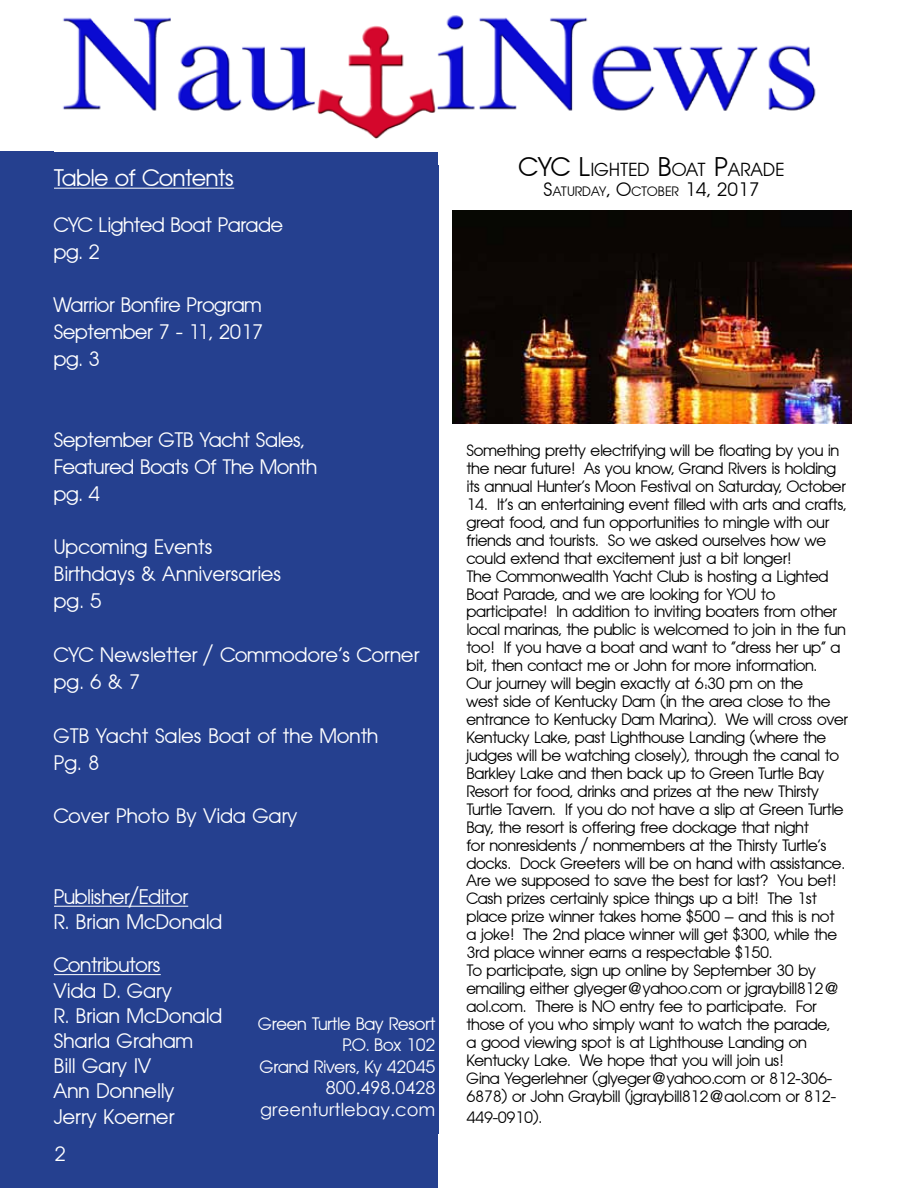
<style>
.page{position:relative;width:918px;height:1188px;background:#fff}
.page>*{position:absolute;margin:0;border:0;box-sizing:border-box;transform-origin:0 0}
.t1{font:23.85px "Avantage Normal";color:#fff}
.t2{font:21px/25.2px "Avantage Normal";letter-spacing:.02em;color:#fff}
.t3{font:21px/25.2px "Avantage Normal";color:#fff}
.t4{font:20.85px/26.8px "Avantage Normal";letter-spacing:.02em;color:#fff}
.t5{font:20.85px/26.8px "Avantage Normal";color:#fff}
.t6{font:18.9px "Avantage Normal";letter-spacing:.03em;color:#000}
.t7{font:18px/21.6px "Avantage Normal";color:#fff;text-align:right}
.t8{font:18px/21.6px "Century Gothic";color:#fff;text-align:right}
.t9{font:16.5px/18px "Avantage Normal";color:#000}
.t10{font:13.65px "Avantage Normal";letter-spacing:.03em;color:#000}
.s1{font-size:26.85px}
.s2{font-size:19.5px}
</style>
<div class="page">
<div style="left:0;top:151px;width:438px;height:1037px;background:#25408f"></div>
<hr style="left:54px;top:188px;width:180px;height:1px;background:#fff">
<img style="left:63px;top:15px;width:753px;height:124px">
<hr style="left:54px;top:906px;width:134px;height:1px;background:#fff">
<hr style="left:54px;top:974px;width:107px;height:1px;background:#fff">
<img style="left:453px;top:211px;width:398px;height:212px">
<h1 class="t1" style="left:54px;top:165px;width:182px">Table of Contents</h1>
<p class="t5" style="left:54px;top:211px;width:231px">CYC Lighted Boat Parade pg. 2</p>
<p class="t4" style="left:54px;top:292px;width:211px;text-align:justify">Warrior Bonfire Program September 7 - 11, 2017 pg. 3</p>
<p class="t5" style="left:54px;top:426px;width:265px">September GTB Yacht Sales,<br>Featured Boats Of The Month pg. 4</p>
<p class="t4" style="left:54px;top:534px;width:229px">Upcoming Events<br>Birthdays &amp; Anniversaries pg. 5</p>
<p class="t4" style="left:54px;top:642px;width:367px">CYC Newsletter / Commodore’s Corner pg. 6 &amp; 7</p>
<p class="t4" style="left:54px;top:722px;width:326px">GTB Yacht Sales Boat of the Month<br>Pg. 8</p>
<p class="t4" style="left:54px;top:803px;width:245px">Cover Photo By Vida Gary</p>
<p class="t3" style="left:54px;top:884px;width:170px">Publisher/Editor<br>R. Brian McDonald</p>
<p class="t2" style="left:54px;top:953px;width:170px">Contributors<br>Vida D. Gary<br>R. Brian McDonald<br>Sharla Graham<br>Bill Gary IV<br>Ann Donnelly<br>Jerry Koerner</p>
<p class="t4" style="left:55px;top:1141px;width:13px">2</p>
<p class="t7" style="left:259px;top:1013px;width:178px">Green Turtle Bay Resort<br>P.O. Box 102<br>Grand Rivers, Ky 42045</p>
<p class="t8" style="left:260px;top:1077px;width:177px">800.498.0428 greenturtlebay.com</p>
<p class="t6" style="left:519px;top:159px;width:267px"><span class="s1">CYC L</span>IGHTED <span class="s1">B</span>OAT <span class="s1">P</span>ARADE</p>
<p class="t10" style="left:544px;top:184px;width:217px"><span class="s2">S</span>ATURDAY<span class="s2">, O</span>CTOBER <span class="s2">14, 2017</span></p>
<p class="t9" style="left:467px;top:442px;width:381px">Something pretty electrifying will be floating by you in the near future! As you know, Grand Rivers is holding its annual Hunter’s Moon Festival on Saturday, October</p>
<p class="t9" style="left:467px;top:495px;width:383px">14. It’s an entertaining event filled with arts and crafts, great food, and fun opportunities to mingle with our friends and tourists. So we asked ourselves how we could extend that excitement just a bit longer!<br>The Commonwealth Yacht Club is hosting a Lighted Boat Parade, and we are looking for YOU to participate! In addition to inviting boaters from other local marinas, the public is welcomed to join in the fun too! If you have a boat and want to “dress her up” a bit, then contact me or John for more information.<br>Our journey will begin exactly at 6:30 pm on the<br>west side of Kentucky Dam (in the area close to the entrance to Kentucky Dam Marina). We will cross over Kentucky Lake, past Lighthouse Landing (where the judges will be watching closely), through the canal to Barkley Lake and then back up to Green Turtle Bay Resort for food, drinks and prizes at the new Thirsty Turtle Tavern. If you do not have a slip at Green Turtle Bay, the resort is offering free dockage that night<br>for nonresidents / nonmembers at the Thirsty Turtle’s docks. Dock Greeters will be on hand with assistance.<br>Are we supposed to save the best for last? You bet!<br>Cash prizes certainly spice things up a bit! The 1st place prize winner takes home $500 – and this is not a joke! The 2nd place winner will get $300, while the 3rd place winner earns a respectable $150.<br>To participate, sign up online by September 30 by emailing either glyeger@yahoo.com or jgraybill812@ aol.com. There is NO entry fee to participate. For those of you who simply want to watch the parade,<br>a good viewing spot is at Lighthouse Landing on Kentucky Lake. We hope that you will join us!<br>Gina Yegerlehner (glyeger@yahoo.com or 812-306- 6878) or John Graybill (jgraybill812@aol.com or 812-</p>
<p class="t9" style="left:467px;top:1108px;width:76px">449-0910).</p>
</div>
